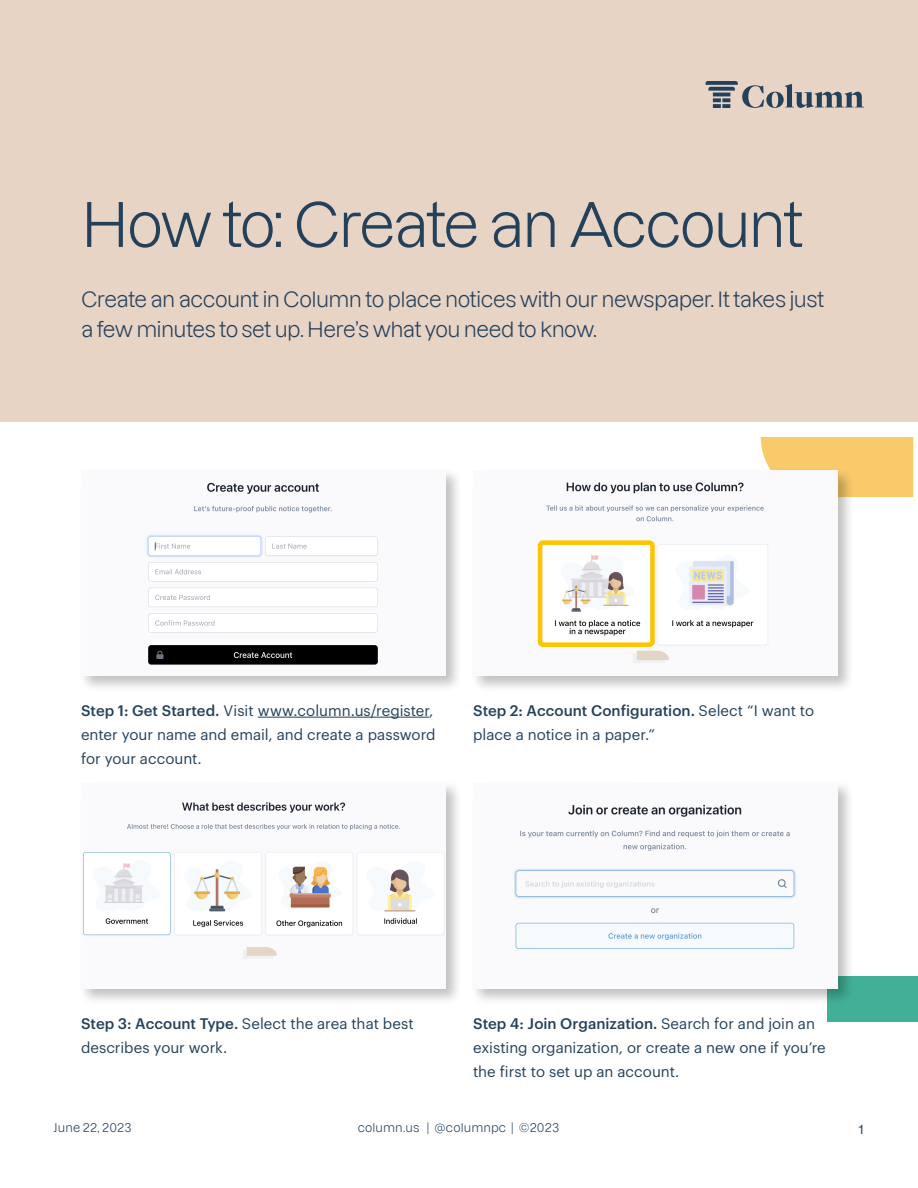
<style>
.page{position:relative;width:918px;height:1188px;background:#fff}
.page>*{position:absolute;margin:0;border:0;box-sizing:border-box;transform-origin:0 0}
.t1{font:60px "Lazzer";letter-spacing:-.045em;color:#24415b}
.t2{font:21px/30px "Lazzer";letter-spacing:-.03em;color:#24415b}
.t3{font:15px/24px "Graphik";color:#24415b}
.t4{font:12px "Lazzer";letter-spacing:.01em;color:#24425c}
.t5{font:12px "Lazzer";letter-spacing:.015em;color:#24415b}
.t6{font:500 12px "Lazzer";color:#24425c}
.s1{font-weight:500}
</style>
<div class="page">
<div style="left:761px;top:437px;width:152px;height:60px;background:#f8ca6a"></div>
<div style="left:827px;top:976px;width:90px;height:46px;background:#42b097"></div>
<img style="left:473px;top:471px;width:365px;height:205px">
<div style="left:538px;top:540px;width:117px;height:107px;border:4px solid #ffc400;border-radius:3px"></div>
<img style="left:84px;top:786px;width:766px;height:215px">
<img style="left:83px;top:783px;width:363px;height:205px">
<img style="left:473px;top:786px;width:365px;height:202px">
<img style="left:81px;top:470px;width:365px;height:205px">
<hr style="left:258px;top:717px;width:171px;height:1px;background:#24415b">
<div style="left:0;top:0;width:918px;height:421px;background:#e7d4c5"></div>
<svg style="left:706px;top:81px;width:158px;height:27px"></svg>
<h1 class="t1" style="left:81px;top:176px;width:724px">How to: Create an Account</h1>
<h2 class="t2" style="left:81px;top:281px;width:745px">Create an account in Column to place notices with our newspaper. It takes just a few minutes to set up. Here’s what you need to know.</h2>
<p class="t3" style="left:81px;top:697px;width:356px"><span class="s1">Step 1: Get Started.</span> Visit www.column.us/register, enter your name and email, and create a password for your account.</p>
<p class="t3" style="left:473px;top:698px;width:343px"><span class="s1">Step 2: Account Configuration.</span> Select “I want to place a notice in a paper.”</p>
<p class="t3" style="left:81px;top:1010px;width:334px"><span class="s1">Step 3: Account Type.</span> Select the area that best describes your work.</p>
<p class="t3" style="left:473px;top:1010px;width:354px"><span class="s1">Step 4: Join Organization.</span> Search for and join an existing organization, or create a new one if you’re the first to set up an account.</p>
<p class="t5" style="left:53px;top:1117px;width:80px">June 22, 2023</p>
<p class="t4" style="left:358px;top:1117px;width:203px">column.us | @columnpc | ©2023</p>
<p class="t6" style="left:859px;top:1120px;width:6px">1</p>
</div>
